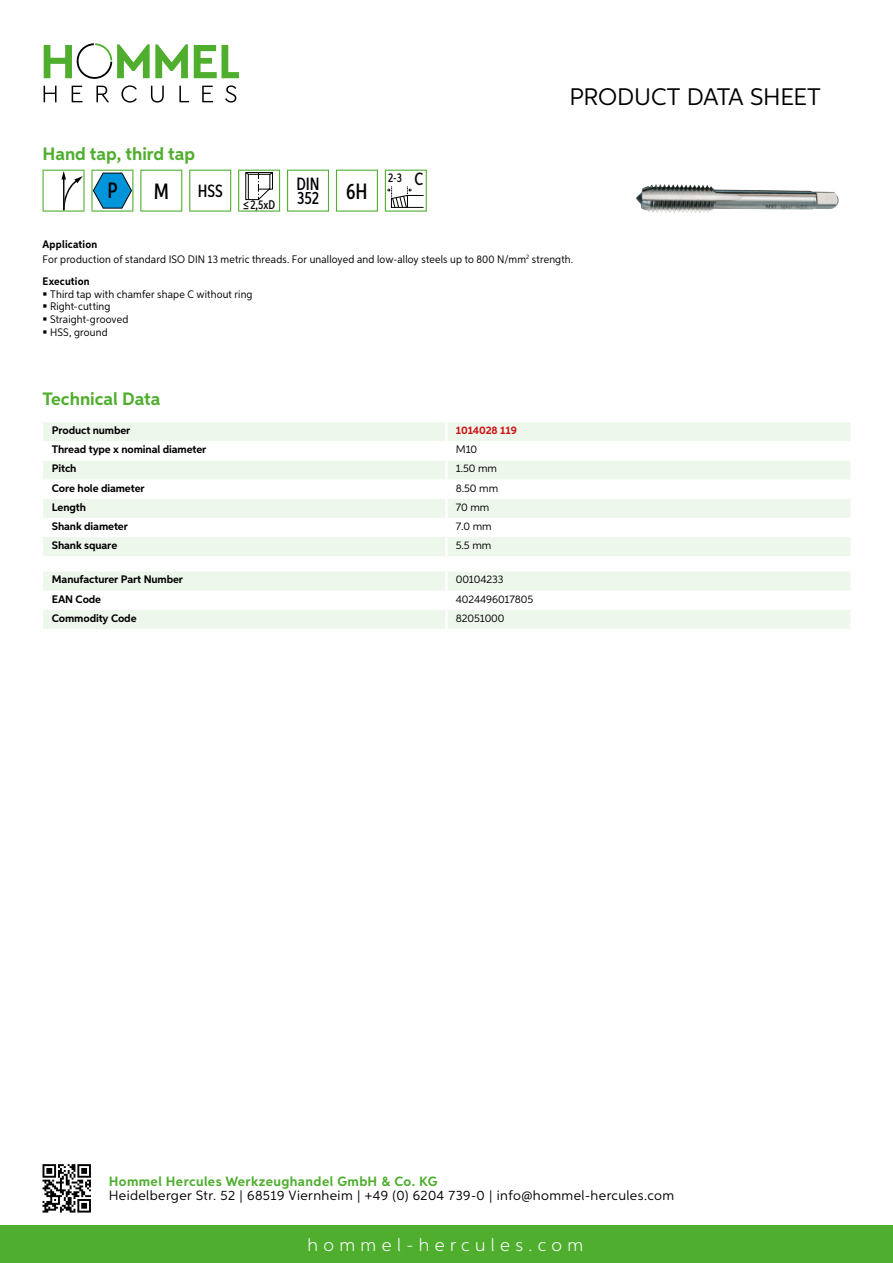
<style>
.page{position:relative;width:893px;height:1263px;background:#fff}
.page>*{position:absolute;margin:0;border:0;box-sizing:border-box;transform-origin:0 0}
.t1{font:24px "Aspira";letter-spacing:-.01em;color:#000}
.t2{font:500 22.2px "Aspira XX Nar";color:#000}
.t3{font:700 18px "Aspira";color:#50ae2f}
.t4{font:300 18px "Aspira";letter-spacing:.3em;color:#fff}
.t5{font:500 17.85px/14.9px "Aspira XX Nar";color:#000}
.t6{font:13.5px "Aspira";letter-spacing:.03em;color:#000}
.t7{font:700 13.5px "Aspira";letter-spacing:.03em;color:#50ae2f}
.t8{font:500 12.6px "Aspira XX Nar";color:#000}
.t9{font:10.95px/12.8px "Aspira Nar";letter-spacing:.015em;color:#000}
.t10{font:700 10.95px "Aspira";letter-spacing:-.01em;color:#000}
.t11{font:10.95px "Aspira";letter-spacing:-.01em;color:#000}
.t12{font:700 10.95px "Aspira";letter-spacing:-.01em;color:#cd1013}
.t13{font:700 10.95px "Aspira Nar";letter-spacing:.015em;color:#000}
.s1{font-size:17.85px}
.s2{font-weight:700}
</style>
<div class="page">
<div style="left:0;top:1226px;width:893px;height:37px;background:#50ae2f"></div>
<svg style="left:43px;top:1164px;width:48px;height:48px"></svg>
<svg style="left:194px;top:45px;width:45px;height:33px"></svg>
<svg style="left:44px;top:43px;width:144px;height:36px"></svg>
<svg style="left:44px;top:86px;width:13px;height:16px"></svg>
<svg style="left:72px;top:86px;width:10px;height:16px"></svg>
<svg style="left:96px;top:86px;width:13px;height:16px"></svg>
<svg style="left:121px;top:85px;width:16px;height:18px"></svg>
<svg style="left:151px;top:86px;width:13px;height:17px"></svg>
<svg style="left:179px;top:86px;width:10px;height:16px"></svg>
<svg style="left:202px;top:86px;width:11px;height:16px"></svg>
<svg style="left:225px;top:85px;width:11px;height:18px"></svg>
<div style="left:43px;top:422px;width:807px;height:134px;background:#eef7eb"></div>
<svg style="left:43px;top:441px;width:807px;height:96px"></svg>
<hr style="left:445px;top:422px;width:3px;height:19px;background:#fff">
<hr style="left:445px;top:441px;width:3px;height:19px;background:#fff">
<hr style="left:445px;top:460px;width:3px;height:20px;background:#fff">
<hr style="left:445px;top:480px;width:3px;height:19px;background:#fff">
<hr style="left:445px;top:499px;width:3px;height:19px;background:#fff">
<hr style="left:445px;top:518px;width:3px;height:19px;background:#fff">
<hr style="left:445px;top:537px;width:3px;height:19px;background:#fff">
<svg style="left:43px;top:572px;width:807px;height:57px"></svg>
<hr style="left:445px;top:610px;width:3px;height:19px;background:#fff">
<svg style="left:43px;top:170px;width:42px;height:42px"></svg>
<svg style="left:91px;top:170px;width:42px;height:42px"></svg>
<svg style="left:140px;top:170px;width:42px;height:42px"></svg>
<svg style="left:189px;top:170px;width:42px;height:42px"></svg>
<svg style="left:238px;top:170px;width:42px;height:42px"></svg>
<svg style="left:287px;top:170px;width:42px;height:42px"></svg>
<svg style="left:336px;top:170px;width:42px;height:42px"></svg>
<svg style="left:385px;top:170px;width:42px;height:42px"></svg>
<img style="left:635px;top:184px;width:204px;height:29px">
<h3 class="t3" style="left:43px;top:142px;width:154px">Hand tap, third tap</h3>
<h2 class="t2" style="left:108px;top:177px;width:12px">P</h2>
<h2 class="t2" style="left:154px;top:178px;width:17px">M</h2>
<h3 class="t5" style="left:198px;top:183px;width:27px">HSS</h3>
<p class="t8" style="left:243px;top:197px;width:34px">≤2,5xD</p>
<h3 class="t5" style="left:296px;top:176px;width:73px">DIN<br>352 <sup>6H</sup></h3>
<p class="t8" style="left:388px;top:169px;width:37px">2-3 <span class="s1">C</span></p>
<h1 class="t1" style="left:569px;top:82px;width:253px">Product data sh eet</h1>
<p class="t9" style="left:43px;top:236px;width:532px;line-height:15.1px"><span class="s2">Application<br></span>For production of standard ISO DIN 13 metric threads. For unalloyed and low-alloy steels up to 800 N/mm<sup>2</sup> strength.</p>
<p class="t13" style="left:43px;top:274px;width:49px">Execution</p>
<p class="t9" style="left:50px;top:287px;width:204px">Third tap with chamfer shape C without ring<br>Right-cutting<br>Straight-grooved<br>HSS, ground</p>
<h3 class="t3" style="left:43px;top:388px;width:120px">Technical Data</h3>
<p class="t10" style="left:52px;top:424px;width:80px">Product number</p>
<p class="t12" style="left:456px;top:424px;width:62px">1014028 119</p>
<p class="t10" style="left:52px;top:443px;width:156px">Thread type x nominal diameter</p>
<p class="t11" style="left:456px;top:443px;width:23px">M10</p>
<p class="t10" style="left:52px;top:462px;width:26px">Pitch</p>
<p class="t11" style="left:456px;top:462px;width:43px">1.50 mm</p>
<p class="t10" style="left:52px;top:481px;width:94px">Core hole diameter</p>
<p class="t11" style="left:456px;top:481px;width:44px">8.50 mm</p>
<p class="t10" style="left:52px;top:500px;width:36px">Length</p>
<p class="t11" style="left:456px;top:500px;width:35px">70 mm</p>
<p class="t10" style="left:52px;top:519px;width:78px">Shank diameter</p>
<p class="t11" style="left:456px;top:519px;width:37px">7.0 mm</p>
<p class="t10" style="left:52px;top:538px;width:67px">Shank square</p>
<p class="t11" style="left:456px;top:538px;width:37px">5.5 mm</p>
<p class="t10" style="left:52px;top:573px;width:133px">Manufacturer Part Number</p>
<p class="t11" style="left:456px;top:573px;width:49px">00104233</p>
<p class="t10" style="left:52px;top:592px;width:51px">EAN Code</p>
<p class="t11" style="left:456px;top:592px;width:79px">4024496017805</p>
<p class="t10" style="left:52px;top:611px;width:86px">Commodity Code</p>
<p class="t11" style="left:456px;top:611px;width:50px">82051000</p>
<p class="t7" style="left:109px;top:1172px;width:330px">Hommel Hercules Werkzeughandel GmbH &amp; Co. KG</p>
<p class="t6" style="left:109px;top:1187px;width:567px">Heidelberger Str. 52 | 68519 Viernheim | +49 (0) 6204 739-0 | info@hommel-hercules.com</p>
<h3 class="t4" style="left:307px;top:1234px;width:277px">hommel-hercules.com</h3>
</div>
